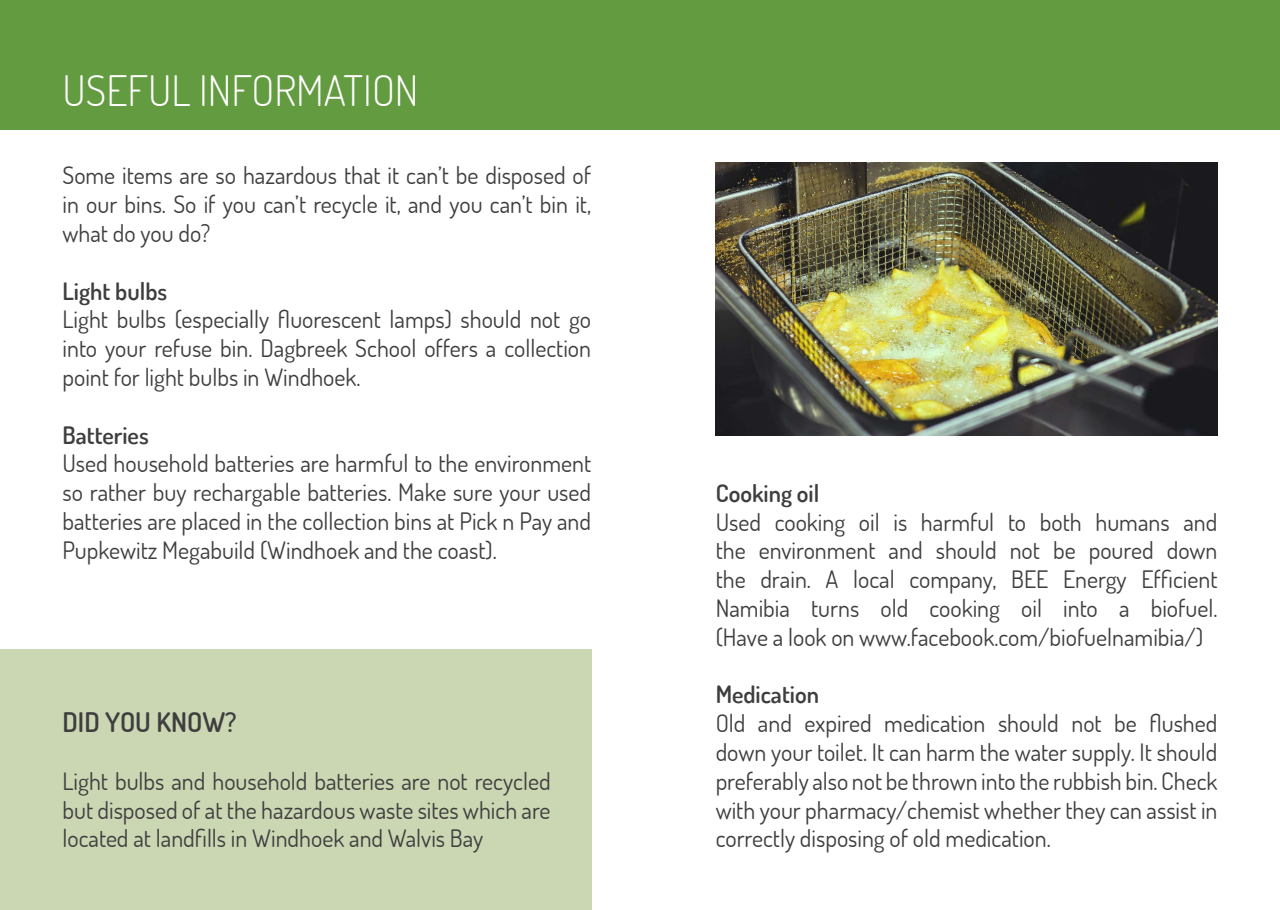
<style>
.page{position:relative;width:1280px;height:910px;background:#fff}
.page>*{position:absolute;margin:0;border:0;box-sizing:border-box;transform-origin:0 0}
.t1{font:300 42px "Dosis";color:#fff}
.t2{font:600 27px "Dosis";color:#3e3e3f}
.t3{font:24px/28.8px "Dosis";color:#3e3e3f;text-align:justify}
.t4{font:600 24px "Dosis";color:#3e3e3f}
</style>
<div class="page">
<div style="left:0;top:0;width:1280px;height:130px;background:#639b41"></div>
<div style="left:0;top:649px;width:591px;height:261px;background:#cbd6b2"></div>
<img style="left:716px;top:163px;width:501px;height:272px">
<h1 class="t1" style="left:63px;top:63px;width:358px">USEFUL INFORMATION</h1>
<p class="t3" style="left:63px;top:161px;width:530px">Some items are so hazardous that it can’t be disposed of in our bins. So if you can’t recycle it, and you can’t bin it, what do you do?</p>
<p class="t4" style="left:63px;top:275px;width:106px">Light bulbs</p>
<p class="t3" style="left:63px;top:305px;width:530px">Light bulbs (especially fluorescent lamps) should not go into your refuse bin. Dagbreek School offers a collection point for light bulbs in Windhoek.</p>
<p class="t4" style="left:63px;top:419px;width:88px">Batteries</p>
<p class="t3" style="left:63px;top:449px;width:530px">Used household batteries are harmful to the environment so rather buy rechargable batteries. Make sure your used batteries are placed in the collection bins at Pick n Pay and Pupkewitz Megabuild (Windhoek and the coast).</p>
<p class="t2" style="left:63px;top:705px;width:176px">DID YOU KNOW?</p>
<p class="t3" style="left:63px;top:766px;width:490px">Light bulbs and household batteries are not recycled but disposed of at the hazardous waste sites which are located at landfills in Windhoek and Walvis Bay</p>
<p class="t4" style="left:716px;top:477px;width:105px">Cooking oil</p>
<p class="t3" style="left:716px;top:507px;width:503px">Used cooking oil is harmful to both humans and the environment and should not be poured down the drain. A local company, BEE Energy Efficient Namibia turns old cooking oil into a biofuel. (Have a look on www.facebook.com/biofuelnamibia/)</p>
<p class="t4" style="left:716px;top:679px;width:105px">Medication</p>
<p class="t3" style="left:716px;top:708px;width:503px">Old and expired medication should not be flushed down your toilet. It can harm the water supply. It should preferably also not be thrown into the rubbish bin. Check with your pharmacy/chemist whether they can assist in correctly disposing of old medication.</p>
</div>
